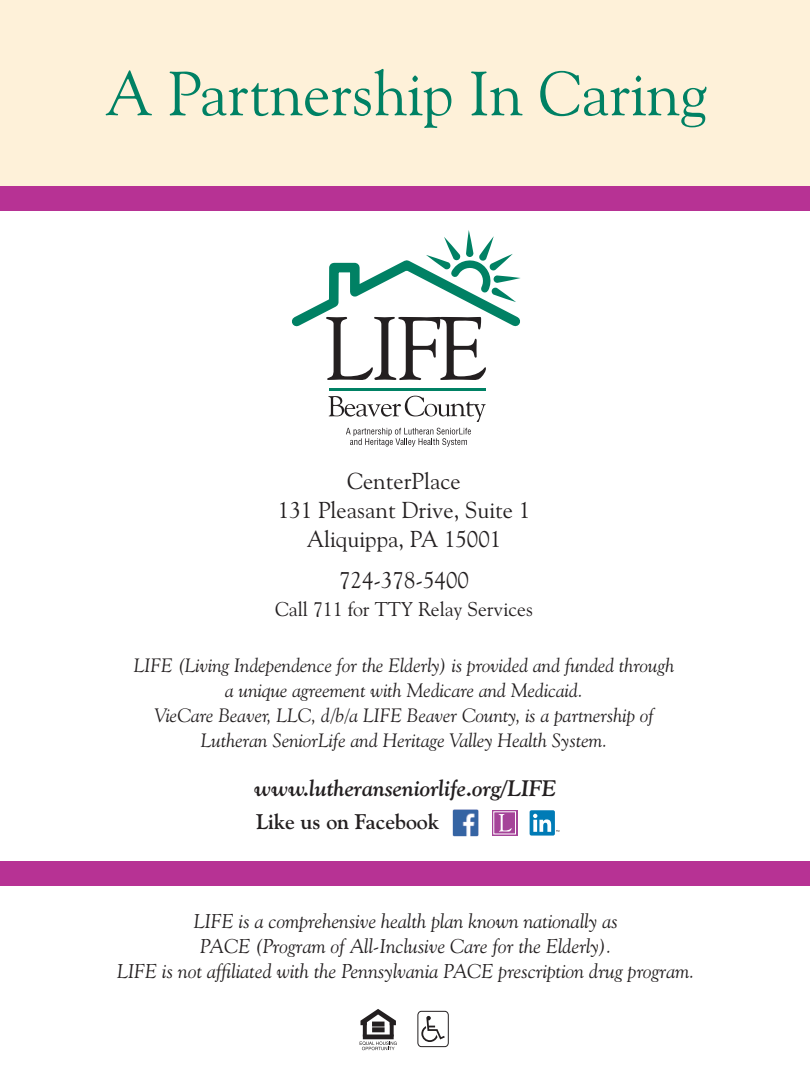
<style>
.page{position:relative;width:810px;height:1080px;background:#fff}
.page>*{position:absolute;margin:0;border:0;box-sizing:border-box;transform-origin:0 0}
.t1{font:62.5px "Goudy Old Style BT";color:#008164}
.t2{font:23.12px/28.8px "Goudy Old Style BT";color:#231f20;text-align:center}
.t3{font:italic 700 22.5px "Goudy Old Style BT";color:#231f20}
.t4{font:700 21.25px "Goudy Old Style BT";color:#231f20}
.t5{font:italic 20px/25px "Goudy Old Style BT";color:#231f20;text-align:center}
.t6{font:20px "Goudy Old Style BT";color:#231f20}
.t7{font:italic 19.38px/25px "Goudy Old Style BT";color:#231f20;text-align:center}
</style>
<div class="page">
<div style="left:0;top:0;width:810px;height:200px;background:#fef1d9"></div>
<div style="left:0;top:186px;width:810px;height:25px;background:#b73294"></div>
<div style="left:0;top:862px;width:810px;height:24px;background:#b73294"></div>
<svg style="left:328px;top:396px;width:158px;height:26px"></svg>
<hr style="left:329px;top:388px;width:157px;height:3px;background:#008164">
<svg style="left:292px;top:230px;width:229px;height:150px"></svg>
<svg style="left:346px;top:428px;width:125px;height:19px"></svg>
<div style="left:418px;top:1011px;width:31px;height:36px;border:1px solid #231f20;border-radius:4px"></div>
<svg style="left:421px;top:1016px;width:24px;height:26px"></svg>
<svg style="left:390px;top:1025px;width:4px;height:10px"></svg>
<hr style="left:363px;top:1035px;width:31px;height:4px;background:#231f20">
<svg style="left:363px;top:1025px;width:4px;height:10px"></svg>
<div style="left:372px;top:1027px;width:13px;height:5px;background:#231f20"></div>
<div style="left:372px;top:1022px;width:13px;height:5px;background:#231f20"></div>
<svg style="left:360px;top:1009px;width:36px;height:16px"></svg>
<svg style="left:360px;top:1042px;width:37px;height:8px"></svg>
<div style="left:530px;top:810px;width:25px;height:26px;background:#007bb6;border-radius:2px"></div>
<svg style="left:533px;top:814px;width:26px;height:18px"></svg>
<div style="left:492px;top:810px;width:25px;height:25px;background:#e5c9e1"></div>
<div style="left:494px;top:812px;width:22px;height:22px;background:#a54499"></div>
<svg style="left:499px;top:814px;width:13px;height:18px"></svg>
<img style="left:452px;top:810px;width:27px;height:26px">
<h1 class="t1" style="left:105px;top:55px;width:604px">A Partnership In Caring</h1>
<p class="t2" style="left:278px;top:467px;width:254px">CenterPlace<br>131 Pleasant Drive, Suite 1<br>Aliquippa, PA 15001</p>
<p class="t2" style="left:339px;top:566px;width:131px">724-378-5400</p>
<p class="t6" style="left:275px;top:597px;width:259px">Call 711 for TTY Relay Services</p>
<p class="t7" style="left:134px;top:653px;width:542px">LIFE (Living Independence for the Elderly) is provided and funded through a unique agreement with Medicare and Medicaid.<br>VieCare Beaver, LLC, d/b/a LIFE Beaver County, is a partnership of Lutheran SeniorLife and Heritage Valley Health System.</p>
<p class="t3" style="left:254px;top:774px;width:303px">www.lutheranseniorlife.org/LIFE</p>
<p class="t4" style="left:256px;top:809px;width:185px">Like us on Facebook</p>
<p class="t5" style="left:117px;top:908px;width:579px">LIFE is a comprehensive health plan known nationally as<br>PACE (Program of All-Inclusive Care for the Elderly).<br>LIFE is not affiliated with the Pennsylvania PACE prescription drug program.</p>
</div>
